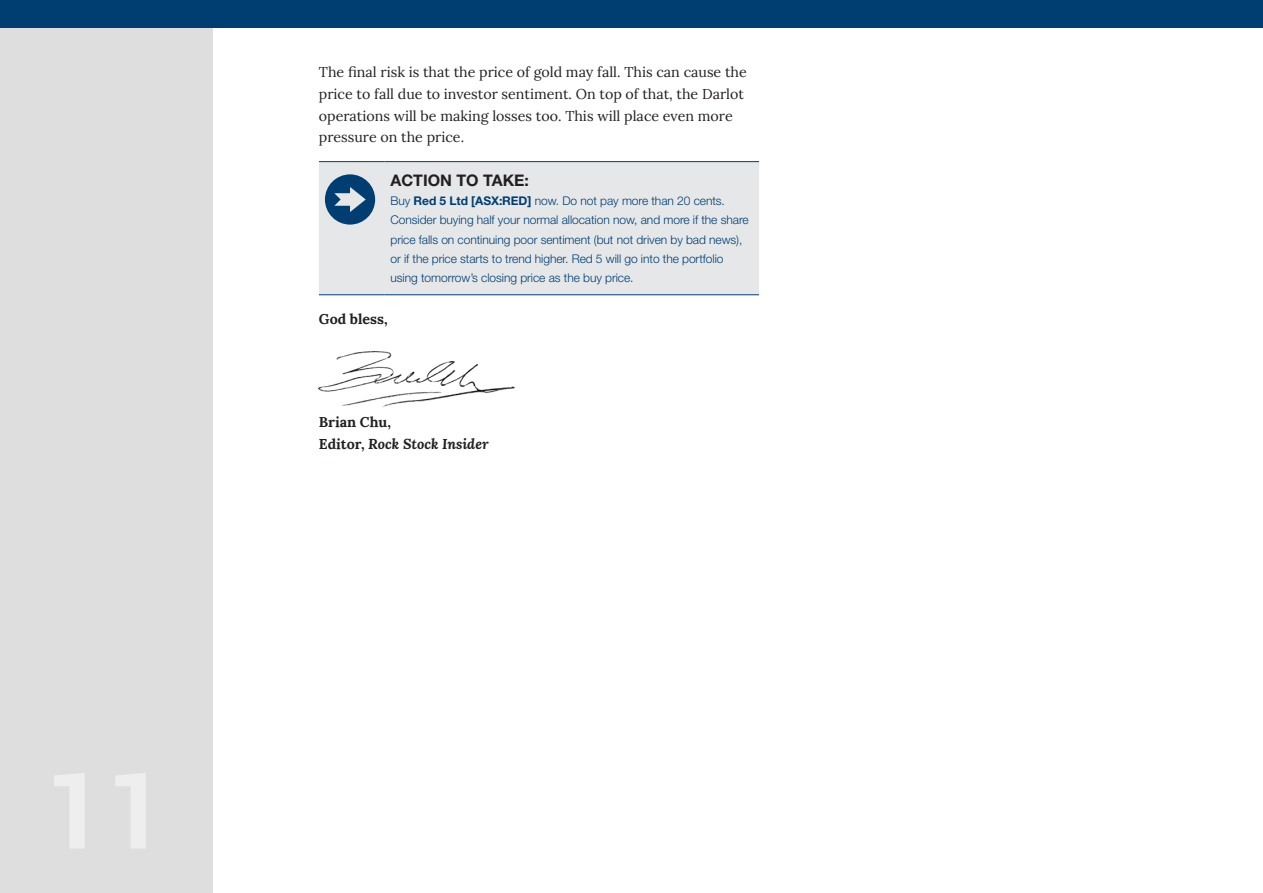
<style>
.page{position:relative;width:1263px;height:893px;background:#fff}
.page>*{position:absolute;margin:0;border:0;box-sizing:border-box;transform-origin:0 0}
.Body{font:700 16.05px "Helvetica Neue LT Std";color:#231f20}
.Body-2{font:14.25px/21.8px "Lora";color:#231f20}
.Body-3{font:700 14.25px/21.8px "Lora";color:#231f20}
.Body-4{font:300 12px/19.2px "Helvetica Neue LT Std";letter-spacing:-.005em;color:#003d71}
.s1{font-weight:700}
.s2{font-style:italic}
</style>
<div class="page">
<div style="left:0;top:0;width:213px;height:893px;background:#dedede"></div>
<div style="left:0;top:0;width:1263px;height:27px;background:#003d71"></div>
<div style="left:319px;top:162px;width:440px;height:132px;background:#e6e7e9"></div>
<hr style="left:319px;top:161px;width:65px;height:1px;background:#003d71">
<hr style="left:384px;top:161px;width:375px;height:1px;background:#003d71">
<hr style="left:319px;top:294px;width:65px;height:1px;background:#003d71">
<hr style="left:384px;top:294px;width:375px;height:1px;background:#003d71">
<div style="left:325px;top:174px;width:50px;height:51px;background:#003d71;border-radius:50%"></div>
<svg style="left:334px;top:187px;width:32px;height:25px"></svg>
<img style="left:319px;top:351px;width:196px;height:56px">
<p class="Body-2" style="left:319px;top:60px;width:429px">The final risk is that the price of gold may fall. This can cause the price to fall due to investor sentiment. On top of that, the Darlot operations will be making losses too. This will place even more pressure on the price.</p>
<p class="Body" style="left:390px;top:170px;width:140px">ACTION TO TAKE:</p>
<p class="Body-4" style="left:390px;top:191px;width:360px">Buy <span class="s1">Red 5 Ltd [ASX:RED]</span> now. Do not pay more than 20 cents.<br>Consider buying half your normal allocation now, and more if the share price falls on continuing poor sentiment (but not driven by bad news), or if the price starts to trend higher. Red 5 will go into the portfolio using tomorrow’s closing price as the buy price.</p>
<p class="Body-3" style="left:319px;top:306px;width:70px">God bless,</p>
<p class="Body-3" style="left:319px;top:410px;width:171px">Brian Chu,<br>Editor, <span class="s2">Rock Stock Insider</span></p>
</div>
